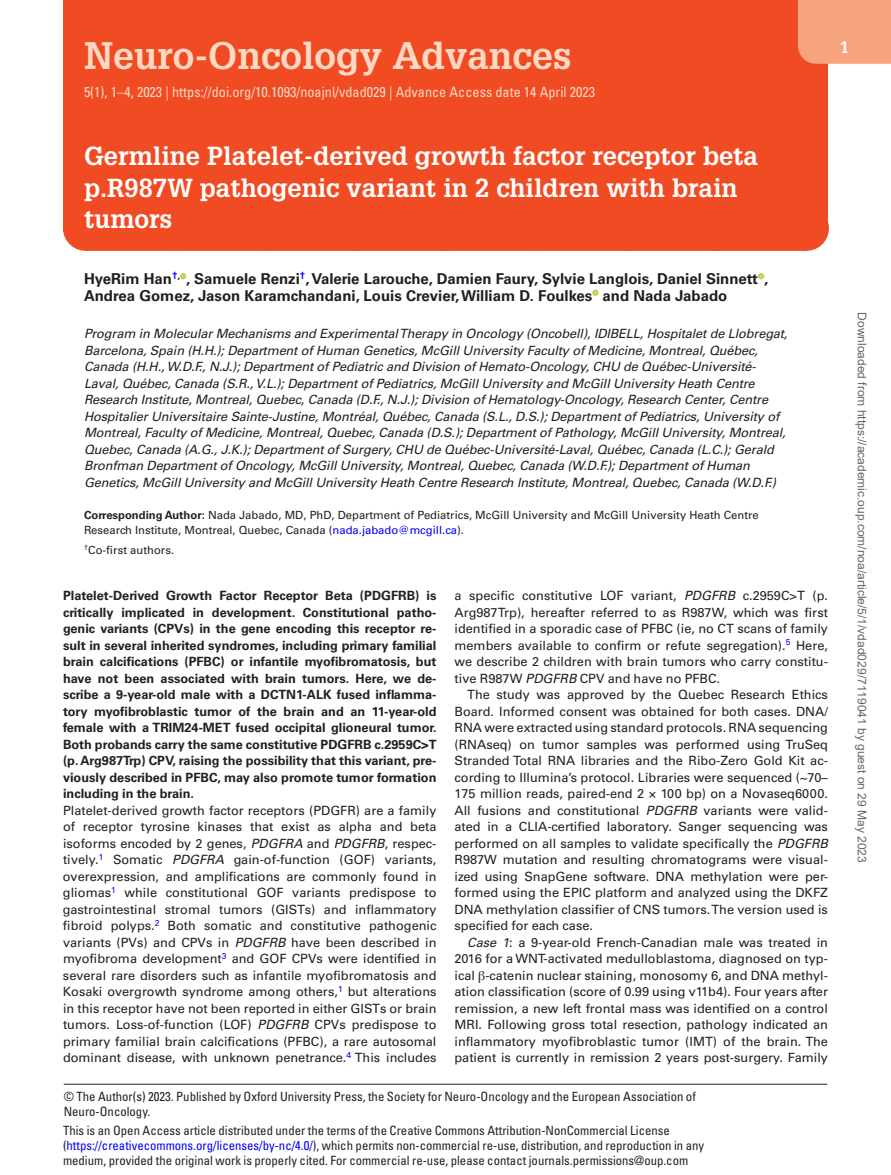
<style>
.page{position:relative;width:891px;height:1175px;background:#fff}
.page>*{position:absolute;margin:0;border:0;box-sizing:border-box;transform-origin:0 0}
.t1{font:700 37.5px "Glypha LT Std";color:#fdd8c3}
.t2{font:700 25.5px/31.5px "Glypha LT Std";color:#fff}
.t3{font:700 16.5px "Glypha LT Std";color:#fff}
.t4{font:700 15px/16.5px "Univers LT Std";color:#231f20}
.t5{font:condensed 14.25px "Univers LT Std";color:#fdd8c3}
.t6{font:12.75px/16.5px "Univers LT Std";color:#231f20;text-align:justify}
.t7{font:italic 12.75px/16.5px "Univers LT Std";letter-spacing:-.01em;color:#231f20}
.t8{font:700 12.75px/16.5px "Univers LT Std";color:#231f20;text-align:justify}
.t9{font:condensed 12.75px/15px "Univers LT Std";color:#231f20}
.t10{font:12px "Arial";color:#666}
.t11{font:11.25px/15px "Univers LT Std";color:#231f20}
.s1{font-weight:700}
.s2{color:#00f}
.s3{font-style:italic}
.s4{font-family:"Gandhari Unicode"}
</style>
<div class="page">
<div style="left:63px;top:0;width:765px;height:166px;background:#f04b22"></div>
<div style="left:798px;top:0;width:93px;height:64px;background:#f7a37d"></div>
<svg style="left:180px;top:273px;width:6px;height:6px"></svg>
<svg style="left:758px;top:273px;width:6px;height:6px"></svg>
<svg style="left:592px;top:290px;width:6px;height:6px"></svg>
<hr style="left:64px;top:1083px;width:763px;height:1px;background:#231f20">
<div style="left:63px;top:147px;width:765px;height:84px;background:#f04b22"></div>
<div style="left:86px;top:206px;width:720px;height:45px;background:#f04b22"></div>
<svg style="left:178px;top:250px;width:582px;height:1px"></svg>
<hr style="left:806px;top:206px;width:1px;height:45px;background:#f04b22">
<h1 class="t1" style="left:84px;top:32px;width:489px">Neuro-Oncology Advances</h1>
<p class="t5" style="left:84px;top:83px;width:513px">5(1), 1–4, 2023 | https://doi.org/10.1093/noajnl/vdad029 | Advance Access date 14 April 2023</p>
<p class="t3" style="left:840px;top:37px;width:11px">1</p>
<h2 class="t2" style="left:84px;top:140px;width:676px">Germline Platelet-derived growth factor receptor beta p.R987W pathogenic variant in 2 children with brain tumors</h2>
<p class="t4" style="left:84px;top:271px;width:686px">HyeRim Han<sup>†</sup><sup>,</sup> , Samuele Renzi<sup>†</sup>, Valerie Larouche, Damien Faury, Sylvie Langlois, Daniel Sinnett ,<br>Andrea Gomez, Jason Karamchandani, Louis Crevier, William D. Foulkes and Nada Jabado</p>
<p class="t7" style="left:84px;top:326px;width:705px">Program in Molecular Mechanisms and Experimental Therapy in Oncology (Oncobell), IDIBELL, Hospitalet de Llobregat, Barcelona, Spain (H.H.); Department of Human Genetics, McGill University Faculty of Medicine, Montreal, Québec, Canada (H.H., W.D.F., N.J.); Department of Pediatric and Division of Hemato-Oncology, CHU de Québec-Université-Laval, Québec, Canada (S.R., V.L.); Department of Pediatrics, McGill University and McGill University Heath Centre Research Institute, Montreal, Quebec, Canada (D.F., N.J.); Division of Hematology-Oncology, Research Center, Centre Hospitalier Universitaire Sainte-Justine, Montréal, Québec, Canada (S.L., D.S.); Department of Pediatrics, University of Montreal, Faculty of Medicine, Montreal, Quebec, Canada (D.S.); Department of Pathology, McGill University, Montreal, Quebec, Canada (A.G., J.K.); Department of Surgery, CHU de Québec-Université-Laval, Québec, Canada (L.C.); Gerald Bronfman Department of Oncology, McGill University, Montreal, Quebec, Canada (W.D.F.); Department of Human Genetics, McGill University and McGill University Heath Centre Research Institute, Montreal, Quebec, Canada (W.D.F.)</p>
<p class="t11" style="left:84px;top:507px;width:676px"><span class="s1">Corresponding Author:</span> Nada Jabado, MD, PhD, Department of Pediatrics, McGill University and McGill University Heath Centre<br>Research Institute, Montreal, Quebec, Canada (<span class="s2">nada.jabado@mcgill.ca</span>).</p>
<p class="t11" style="left:84px;top:542px;width:92px"><sup>†</sup>Co-first authors.</p>
<p class="t8" style="left:63px;top:587px;width:375px">Platelet-Derived Growth Factor Receptor Beta (PDGFRB) is critically implicated in development. Constitutional patho&shy;genic variants (CPVs) in the gene encoding this receptor re&shy;sult in several inherited syndromes, including primary familial brain calcifications (PFBC) or infantile myofibromatosis, but have not been associated with brain tumors. Here, we de&shy;scribe a 9-year-old male with a DCTN1-ALK fused inflamma&shy;tory myofibroblastic tumor of the brain and an 11-year-old female with a TRIM24-MET fused occipital glioneural tumor.<br>Both probands carry the same constitutive PDGFRB c.2959C&gt;T (p. Arg987Trp) CPV, raising the possibility that this variant, pre&shy;viously described in PFBC, may also promote tumor formation including in the brain.</p>
<p class="t6" style="left:63px;top:802px;width:375px">Platelet-derived growth factor receptors (PDGFR) are a family of receptor tyrosine kinases that exist as alpha and beta isoforms encoded by 2 genes, <span class="s3">PDGFRA</span> and <span class="s3">PDGFRB</span>, respec&shy;tively.<sup>1</sup> Somatic <span class="s3">PDGFRA</span> gain-of-function (GOF) variants, overexpression, and amplifications are commonly found in gliomas<sup>1</sup> while constitutional GOF variants predispose to gastrointestinal stromal tumors (GISTs) and inflammatory fibroid polyps.<sup>2</sup> Both somatic and constitutive pathogenic variants (PVs) and CPVs in <span class="s3">PDGFRB</span> have been described in myofibroma development<sup>3</sup> and GOF CPVs were identified in several rare disorders such as infantile myofibromatosis and Kosaki overgrowth syndrome among others,<sup>1</sup> but alterations in this receptor have not been reported in either GISTs or brain tumors. Loss-of-function (LOF) <span class="s3">PDGFRB</span> CPVs predispose to primary familial brain calcifications (PFBC), a rare autosomal dominant disease, with unknown penetrance.<sup>4</sup> This includes</p>
<p class="t6" style="left:455px;top:587px;width:375px">a specific constitutive LOF variant, <span class="s3">PDGFRB</span> c.2959C&gt;T (p.<br>Arg987Trp), hereafter referred to as R987W, which was first identified in a sporadic case of PFBC (ie, no CT scans of family members available to confirm or refute segregation).<sup>5</sup> Here, we describe 2 children with brain tumors who carry constitu&shy;tive R987W <span class="s3">PDGFRB</span> CPV and have no PFBC.</p>
<p class="t6" style="left:455px;top:686px;width:375px;text-indent:13px">The study was approved by the Quebec Research Ethics Board. Informed consent was obtained for both cases. DNA/ RNA were extracted using standard protocols. RNA sequencing (RNAseq) on tumor samples was performed using TruSeq Stranded Total RNA libraries and the Ribo-Zero Gold Kit ac&shy;cording to Illumina’s protocol. Libraries were sequenced (~70– 175 million reads, paired-end 2 × 100 bp) on a Novaseq6000.<br>All fusions and constitutional <span class="s3">PDGFRB</span> variants were valid&shy;ated in a CLIA-certified laboratory. Sanger sequencing was performed on all samples to validate specifically the <span class="s3">PDGFRB </span>R987W mutation and resulting chromatograms were visual&shy;ized using SnapGene software. DNA methylation were per&shy;formed using the EPIC platform and analyzed using the DKFZ DNA methylation classifier of CNS tumors. The version used is specified for each case.</p>
<p class="t6" style="left:455px;top:934px;width:375px;text-indent:13px"><span class="s3">Case 1</span>: a 9-year-old French-Canadian male was treated in 2016 for a WNT-activated medulloblastoma, diagnosed on typ&shy;ical <span class="s4">β</span>-catenin nuclear staining, monosomy 6, and DNA methyl&shy;ation classification (score of 0.99 using v11b4). Four years after remission, a new left frontal mass was identified on a control MRI. Following gross total resection, pathology indicated an inflammatory myofibroblastic tumor (IMT) of the brain. The patient is currently in remission 2 years post-surgery. Family</p>
<p class="t9" style="left:64px;top:1088px;width:634px">© The Author(s) 2023. Published by Oxford University Press, the Society for Neuro-Oncology and the European Association of<br>Neuro-Oncology.</p>
<p class="t9" style="left:63px;top:1122px;width:643px">This is an Open Access article distributed under the terms of the Creative Commons Attribution-NonCommercial License (<span class="s2">https://creativecommons.org/licenses/by-nc/4.0/</span>), which permits non-commercial re-use, distribution, and reproduction in any medium, provided the original work is properly cited. For commercial re-use, please contact journals.permissions@oup.com</p>
<p class="t10" style="left:866px;top:312px;width:552px;rotate:90deg">Downloaded from https://academic.oup.com/noa/article/5/1/vdad029/7119041 by guest on 29 May 2023</p>
</div>
